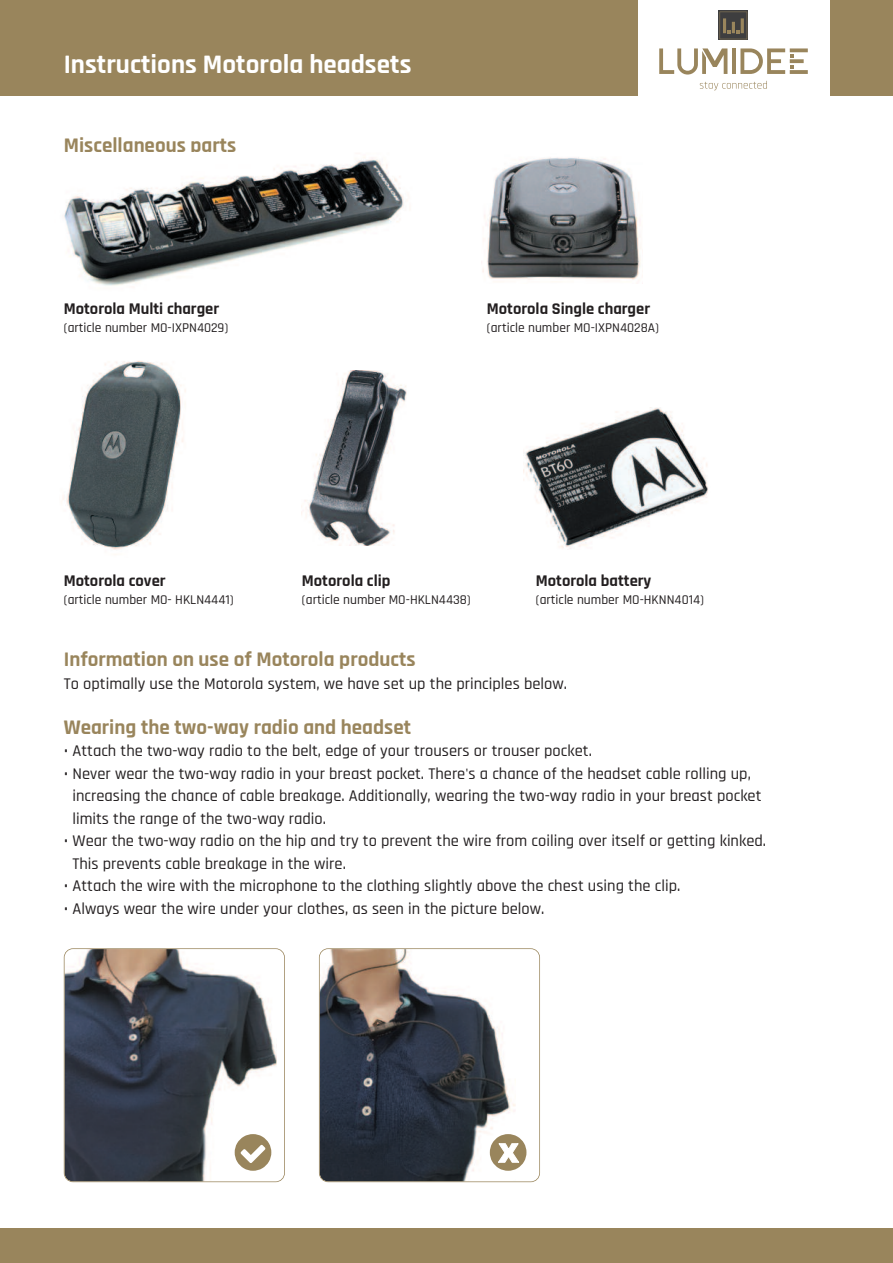
<style>
.page{position:relative;width:893px;height:1263px;background:#fff}
.page>*{position:absolute;margin:0;border:0;box-sizing:border-box;transform-origin:0 0}
.t1{font:700 27px "Rajdhani";color:#fff}
.t2{font:700 21px "Rajdhani";color:#99855c}
.t3{font:500 16.5px/22.5px "Rajdhani";color:#231f20}
.t4{font:700 16.5px "Rajdhani";color:#231f20}
.t5{font:500 13.5px "Rajdhani";color:#231f20}
</style>
<div class="page">
<div style="left:0;top:1229px;width:893px;height:34px;background:#99855c"></div>
<div style="left:0;top:0;width:893px;height:96px;background:#99855c"></div>
<div style="left:638px;top:0;width:191px;height:98px;background:#fff"></div>
<hr style="left:732px;top:48px;width:4px;height:26px;background:#99855c">
<svg style="left:793px;top:48px;width:15px;height:4px"></svg>
<svg style="left:793px;top:70px;width:15px;height:4px"></svg>
<svg style="left:793px;top:59px;width:11px;height:4px"></svg>
<svg style="left:740px;top:48px;width:53px;height:26px"></svg>
<svg style="left:659px;top:48px;width:68px;height:27px"></svg>
<svg style="left:719px;top:11px;width:29px;height:29px"></svg>
<svg style="left:720px;top:12px;width:27px;height:27px"></svg>
<svg style="left:700px;top:81px;width:67px;height:9px"></svg>
<img style="left:64px;top:157px;width:340px;height:129px">
<img style="left:482px;top:157px;width:159px;height:123px">
<img style="left:523px;top:407px;width:185px;height:142px">
<img style="left:62px;top:360px;width:124px;height:190px">
<img style="left:304px;top:370px;width:103px;height:176px">
<img style="left:65px;top:951px;width:211px;height:230px">
<div style="left:64px;top:948px;width:221px;height:234px;border:2px solid #99855c;border-radius:9px"></div>
<img style="left:320px;top:951px;width:195px;height:230px">
<div style="left:319px;top:948px;width:221px;height:234px;border:2px solid #99855c;border-radius:9px"></div>
<svg style="left:235px;top:1134px;width:36px;height:37px"></svg>
<svg style="left:490px;top:1134px;width:36px;height:37px"></svg>
<h1 class="t1" style="left:64px;top:48px;width:349px">Instructions Motorola headsets</h1>
<p class="t2" style="left:64px;top:132px;width:174px">Miscellaneous parts</p>
<p class="t4" style="left:64px;top:299px;width:157px">Motorola Multi charger</p>
<p class="t5" style="left:64px;top:320px;width:166px">(article number MO-IXPN4029)</p>
<p class="t4" style="left:487px;top:299px;width:165px">Motorola Single charger</p>
<p class="t5" style="left:487px;top:320px;width:174px">(article number MO-IXPN4028A)</p>
<p class="t4" style="left:64px;top:571px;width:103px">Motorola cover</p>
<p class="t5" style="left:64px;top:592px;width:171px">(article number MO- HKLN4441)</p>
<p class="t4" style="left:302px;top:571px;width:90px">Motorola clip</p>
<p class="t5" style="left:302px;top:592px;width:170px">(article number MO-HKLN4438)</p>
<p class="t4" style="left:536px;top:571px;width:117px">Motorola battery</p>
<p class="t5" style="left:536px;top:592px;width:170px">(article number MO-HKNN4014)</p>
<p class="t2" style="left:64px;top:647px;width:353px">Information on use of Motorola products</p>
<p class="t3" style="left:64px;top:673px;width:505px">To optimally use the Motorola system, we have set up the principles below.</p>
<p class="t2" style="left:64px;top:714px;width:349px">Wearing the two-way radio and headset</p>
<p class="t3" style="left:64px;top:740px;width:530px">• Attach the two-way radio to the belt, edge of your trousers or trouser pocket.</p>
<p class="t3" style="left:72px;top:763px;width:691px;text-indent:-9px">• Never wear the two-way radio in your breast pocket. There's a chance of the headset cable rolling up, increasing the chance of cable breakage. Additionally, wearing the two-way radio in your breast pocket limits the range of the two-way radio.</p>
<p class="t3" style="left:72px;top:830px;width:695px;text-indent:-9px">• Wear the two-way radio on the hip and try to prevent the wire from coiling over itself or getting kinked.<br>This prevents cable breakage in the wire.</p>
<p class="t3" style="left:64px;top:875px;width:618px">• Attach the wire with the microphone to the clothing slightly above the chest using the clip.</p>
<p class="t3" style="left:64px;top:898px;width:482px">• Always wear the wire under your clothes, as seen in the picture below.</p>
</div>
